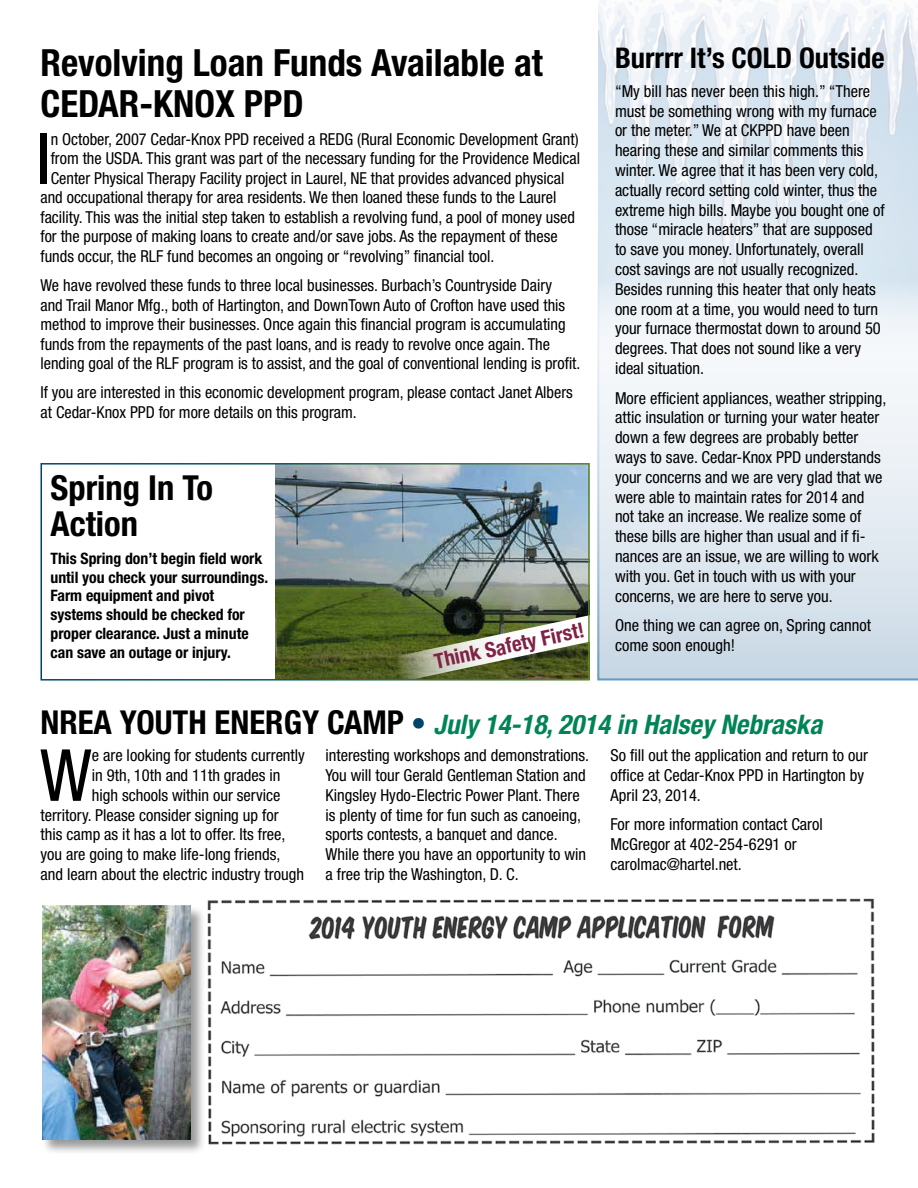
<style>
.page{position:relative;width:918px;height:1188px;background:#fff}
.page>*{position:absolute;margin:0;border:0;box-sizing:border-box;transform-origin:0 0}
.t1{font:condensed 72px "Helvetica Neue LT Std";color:#000}
.t2{font:condensed 71.1px "Helvetica Neue LT Std";color:#000}
.t3{font:700 condensed 37.5px/40.5px "Helvetica Neue LT Std";color:#000}
.t4{font:700 condensed 34.5px/36px "Helvetica Neue LT Std";color:#000}
.t5{font:700 condensed 28.5px "Helvetica Neue LT Std";color:#000}
.t6{font:italic 700 condensed 27px "Helvetica Neue LT Std";color:#008457}
.t7{font:700 condensed 21px "Helvetica Neue LT Std";color:#802245}
.t8{font:condensed 16.5px/19.8px "Helvetica Neue LT Std";color:#000}
.t9{font:700 condensed 15.75px/18.9px "Helvetica Neue LT Std";color:#000}
.s1{font-style:normal;font-size:33px;color:#000}
.s2{font-style:normal;font-size:30px;color:#00446a}
</style>
<div class="page">
<svg style="left:597px;top:300px;width:321px;height:380px"></svg>
<img style="left:598px;top:0;width:320px;height:362px">
<img style="left:207px;top:898px;width:668px;height:247px">
<div style="left:41px;top:905px;width:165px;height:250px;background:#000;opacity:.4"></div>
<img style="left:42px;top:906px;width:149px;height:233px">
<img style="left:276px;top:466px;width:311px;height:212px">
<svg style="left:394px;top:615px;width:193px;height:63px"></svg>
<div style="left:40px;top:463px;width:550px;height:218px;border:2px solid #fff"></div>
<h3 class="t3" style="left:40px;top:42px;width:504px">Revolving Loan Funds Available at<br>CEDAR-KNOX PPD</h3>
<h2 class="t2" style="left:36px;top:118px;width:16px">I</h2>
<p class="t8" style="left:51px;top:129px;width:529px">n October, 2007 Cedar-Knox PPD received a REDG (Rural Economic Development Grant)</p>
<p class="t8" style="left:51px;top:149px;width:531px">from the USDA. This grant was part of the necessary funding for the Providence Medical</p>
<p class="t8" style="left:51px;top:168px;width:515px">Center Physical Therapy Facility project in Laurel, NE that provides advanced physical</p>
<p class="t8" style="left:41px;top:188px;width:518px">and occupational therapy for area residents. We then loaned these funds to the Laurel</p>
<p class="t8" style="left:41px;top:207px;width:536px">facility. This was the initial step taken to establish a revolving fund, a pool of money used</p>
<p class="t8" style="left:41px;top:227px;width:519px">for the purpose of making loans to create and/or save jobs. As the repayment of these</p>
<p class="t8" style="left:41px;top:246px;width:455px">funds occur, the RLF fund becomes an ongoing or “revolving” financial tool.</p>
<p class="t8" style="left:41px;top:275px;width:541px">We have revolved these funds to three local businesses. Burbach’s Countryside Dairy<br>and Trail Manor Mfg., both of Hartington, and DownTown Auto of Crofton have used this method to improve their businesses. Once again this financial program is accumulating funds from the repayments of the past loans, and is ready to revolve once again. The lending goal of the RLF program is to assist, and the goal of conventional lending is profit.</p>
<p class="t8" style="left:41px;top:383px;width:534px">If you are interested in this economic development program, please contact Janet Albers at Cedar-Knox PPD for more details on this program.</p>
<h3 class="t4" style="left:51px;top:469px;width:164px">Spring In To<br>Action</h3>
<p class="t9" style="left:51px;top:548px;width:219px">This Spring don’t begin field work until you check your surroundings.<br>Farm equipment and pivot systems should be checked for proper clearance. Just a minute can save an outage or injury.</p>
<p class="t7" style="left:432px;top:649px;width:154px;rotate:-12deg">Think Safety First!</p>
<h3 class="t5" style="left:615px;top:41px;width:271px">Burrrr It’s COLD Outside</h3>
<p class="t8" style="left:615px;top:81px;width:271px">“My bill has never been this high.” “There must be something wrong with my furnace or the meter.” We at CKPPD have been hearing these and similar comments this winter. We agree that it has been very cold, actually record setting cold winter, thus the extreme high bills. Maybe you bought one of those “miracle heaters” that are supposed to save you money. Unfortunately, overall cost savings are not usually recognized.<br>Besides running this heater that only heats one room at a time, you would need to turn your furnace thermostat down to around 50 degrees. That does not sound like a very ideal situation.</p>
<p class="t8" style="left:615px;top:388px;width:273px">More efficient appliances, weather stripping, attic insulation or turning your water heater down a few degrees are probably better ways to save. Cedar-Knox PPD understands your concerns and we are very glad that we were able to maintain rates for 2014 and not take an increase. We realize some of these bills are higher than usual and if fi&shy;nances are an issue, we are willing to work with you. Get in touch with us with your concerns, we are here to serve you.</p>
<p class="t8" style="left:615px;top:615px;width:258px">One thing we can agree on, Spring cannot come soon enough!</p>
<h3 class="t6" style="left:40px;top:708px;width:790px"><span class="s1">N R EA YO U T H E N E R G Y CA M P</span> <span class="s2">•</span> July 14-18,2014 in Halsey Nebraska</h3>
<h1 class="t1" style="left:40px;top:734px;width:53px">W</h1>
<p class="t8" style="left:92px;top:745px;width:215px">e are looking for students currently</p>
<p class="t8" style="left:92px;top:765px;width:190px">in 9th, 10th and 11th grades in</p>
<p class="t8" style="left:92px;top:785px;width:190px">high schools within our service</p>
<p class="t8" style="left:40px;top:805px;width:240px">territory. Please consider signing up for</p>
<p class="t8" style="left:40px;top:825px;width:247px">this camp as it has a lot to offer. Its free,</p>
<p class="t8" style="left:40px;top:844px;width:241px">you are going to make life-long friends,</p>
<p class="t8" style="left:40px;top:864px;width:265px">and learn about the electric industry trough</p>
<p class="t8" style="left:325px;top:745px;width:265px">interesting workshops and demonstrations.<br>You will tour Gerald Gentleman Station and Kingsley Hydo-Electric Power Plant. There is plenty of time for fun such as canoeing, sports contests, a banquet and dance.<br>While there you have an opportunity to win a free trip the Washington, D. C.</p>
<p class="t8" style="left:611px;top:745px;width:259px">So fill out the application and return to our office at Cedar-Knox PPD in Hartington by<br>April 23, 2014.</p>
<p class="t8" style="left:611px;top:815px;width:214px">For more information contact Carol<br>McGregor at 402-254-6291 or carolmac@hartel.net.</p>
</div>
